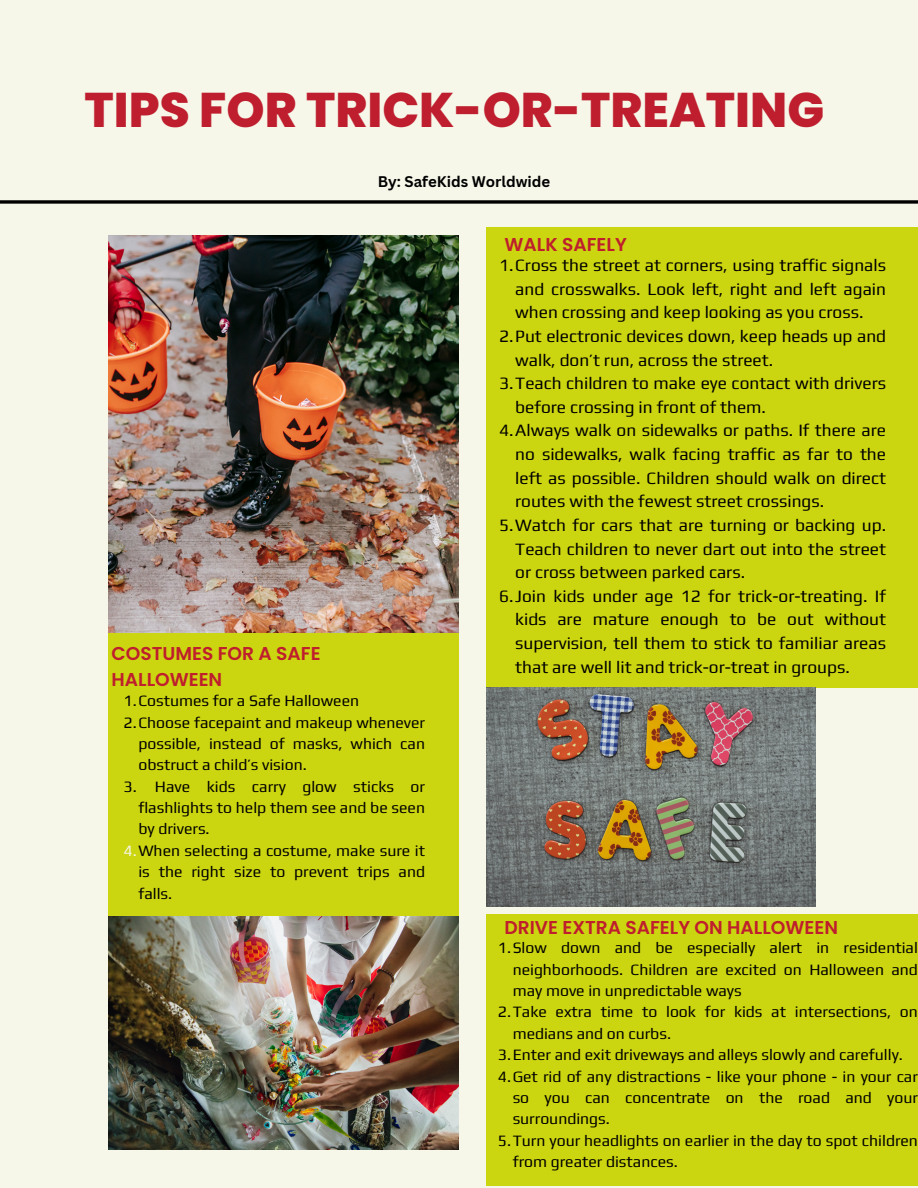
<style>
.page{position:relative;width:918px;height:1188px;background:#f6f6e9}
.page>*{position:absolute;margin:0;border:0;box-sizing:border-box;transform-origin:0 0}
.t1{font:800 48.6px "Poppins";color:#be1e2d}
.t2{font:600 18.6px/25.8px "Poppins";color:#be1e2d}
.t3{font:17.25px/23.7px "Play";color:#000;text-align:justify}
.t4{font:15.75px/21.3px "Play";color:#000;text-align:justify}
.t5{font:700 15px "Canva Sans";color:#000}
.s1{color:#f6f6e9}
</style>
<div class="page">
<div style="left:109px;top:627px;width:350px;height:466px;background:#ccd610"></div>
<img style="left:109px;top:235px;width:350px;height:397px">
<div style="left:486px;top:914px;width:432px;height:272px;background:#ccd610"></div>
<div style="left:486px;top:228px;width:432px;height:460px;background:#ccd610"></div>
<img style="left:487px;top:688px;width:328px;height:218px">
<img style="left:109px;top:917px;width:350px;height:233px">
<svg style="left:0;top:200px;width:918px;height:4px;background:#252524"></svg>
<p class="t1" style="left:85px;top:76px;width:741px">TIPS FOR TRICK-OR-TREATING</p>
<p class="t2" style="left:112px;top:640px;width:211px">COSTUMES FOR A SAFE<br>HALLOWEEN</p>
<p class="t5" style="left:378px;top:171px;width:174px">By: SafeKids Worldwide</p>
<p class="t2" style="left:505px;top:232px;width:124px">WALK SAFELY</p>
<p class="t3" style="left:515px;top:253px;width:372px;text-indent:-16px">1.Cross the street at corners, using traffic signals and crosswalks. Look left, right and left again when crossing and keep looking as you cross.</p>
<p class="t3" style="left:515px;top:324px;width:372px;text-indent:-16px">2.Put electronic devices down, keep heads up and walk, don’t run, across the street.</p>
<p class="t3" style="left:515px;top:371px;width:372px;text-indent:-16px">3.Teach children to make eye contact with drivers before crossing in front of them.</p>
<p class="t3" style="left:515px;top:418px;width:372px;text-indent:-16px">4.Always walk on sidewalks or paths. If there are no sidewalks, walk facing traffic as far to the left as possible. Children should walk on direct routes with the fewest street crossings.</p>
<p class="t3" style="left:515px;top:513px;width:372px;text-indent:-16px">5.Watch for cars that are turning or backing up.<br>Teach children to never dart out into the street or cross between parked cars.</p>
<p class="t3" style="left:515px;top:584px;width:372px;text-indent:-16px">6.Join kids under age 12 for trick-or-treating. If kids are mature enough to be out without supervision, tell them to stick to familiar areas that are well lit and trick-or-treat in groups.</p>
<p class="t4" style="left:124px;top:690px;width:237px">1.Costumes for a Safe Halloween</p>
<p class="t4" style="left:138px;top:711px;width:288px;text-indent:-15px">2.Choose facepaint and makeup whenever possible, instead of masks, which can obstruct a child’s vision.</p>
<p class="t4" style="left:138px;top:775px;width:288px;text-indent:17px">Have kids carry glow sticks or flashlights to help them see and be seen by drivers.</p>
<p class="t4" style="left:138px;top:840px;width:288px;text-indent:-15px"><span class="s1">4.</span>When selecting a costume, make sure it is the right size to prevent trips and falls.</p>
<p class="t4" style="left:124px;top:775px;width:15px">3.</p>
<p class="t2" style="left:505px;top:915px;width:335px">DRIVE EXTRA SAFELY ON HALLOWEEN</p>
<p class="t4" style="left:513px;top:937px;width:407px;text-indent:-15px">1.Slow down and be especially alert in residential neighborhoods. Children are excited on Halloween and may move in unpredictable ways</p>
<p class="t4" style="left:513px;top:1001px;width:407px;text-indent:-15px">2.Take extra time to look for kids at intersections, on medians and on curbs.</p>
<p class="t4" style="left:498px;top:1044px;width:407px">3.Enter and exit driveways and alleys slowly and carefully.</p>
<p class="t4" style="left:513px;top:1065px;width:407px;text-indent:-15px">4.Get rid of any distractions - like your phone - in your car so you can concentrate on the road and your surroundings.</p>
<p class="t4" style="left:513px;top:1129px;width:407px;text-indent:-15px">5.Turn your headlights on earlier in the day to spot children from greater distances.</p>
</div>
